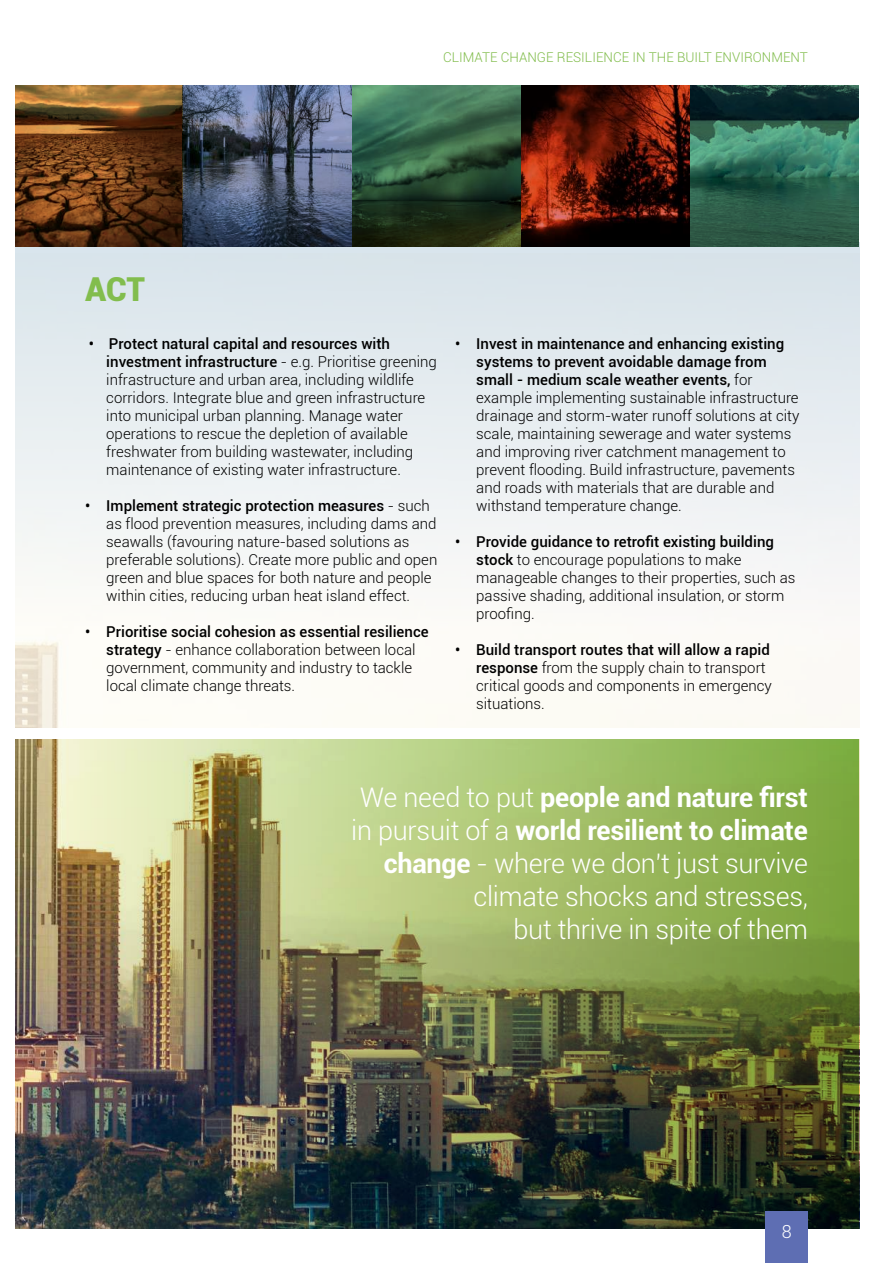
<style>
.page{position:relative;width:893px;height:1263px;background:#fff}
.page>*{position:absolute;margin:0;border:0;box-sizing:border-box;transform-origin:0 0}
.t1{font:900 33px "Roboto";color:#82bd4d}
.t2{font:300 27px/33px "Roboto";letter-spacing:-.01em;color:#fff;text-align:right}
.t3{font:300 18px "Roboto";color:#fff}
.t4{font:300 15px/18px "Roboto";color:#000}
.t5{font:300 13.5px "Roboto";color:#82bd4d}
.s1{font-weight:500}
.s2{font-weight:700}
</style>
<div class="page">
<div style="left:2px;top:234px;width:865px;height:499px;background:linear-gradient(to bottom,#dce6ee,#fffdf8)"></div>
<img style="left:15px;top:739px;width:844px;height:490px">
<div style="left:765px;top:1211px;width:43px;height:52px;background:#5e6eb3"></div>
<div style="left:0;top:728px;width:893px;height:10px;background:#fff"></div>
<svg style="left:690px;top:85px;width:169px;height:162px;background:#2a5c4d"></svg>
<svg style="left:521px;top:85px;width:169px;height:162px;background:#501408"></svg>
<svg style="left:352px;top:85px;width:169px;height:162px;background:#2f5238"></svg>
<svg style="left:183px;top:85px;width:169px;height:162px;background:#4c5770"></svg>
<svg style="left:14px;top:85px;width:169px;height:162px;background:#663e1b"></svg>
<div style="left:0;top:0;width:14px;height:1263px;background:#fff"></div>
<h1 class="t1" style="left:85px;top:266px;width:62px">ACT</h1>
<p class="t5" style="left:443px;top:48px;width:366px">CLIMATE CHANGE RESILIENCE IN THE BUILT ENVIRONMENT</p>
<p class="t4" style="left:106px;top:334px;width:332px;text-indent:-18px"><span class="s1">• Protect natural capital and resources with investment infrastructure</span> - e.g. Prioritise greening infrastructure and urban area, including wildlife corridors. Integrate blue and green infrastructure into municipal urban planning. Manage water operations to rescue the depletion of available freshwater from building wastewater, including maintenance of existing water infrastructure.</p>
<p class="t4" style="left:106px;top:496px;width:333px;text-indent:-21px"><span class="s1">• Implement strategic protection measures</span> - such as flood prevention measures, including dams and seawalls (favouring nature-based solutions as preferable solutions). Create more public and open green and blue spaces for both nature and people within cities, reducing urban heat island effect.</p>
<p class="t4" style="left:106px;top:622px;width:324px;text-indent:-21px"><span class="s1">• Prioritise social cohesion as essential resilience strategy</span> - enhance collaboration between local government, community and industry to tackle local climate change threats.</p>
<p class="t4" style="left:476px;top:334px;width:325px;text-indent:-21px"><span class="s1">• Invest in maintenance and enhancing existing systems to prevent avoidable damage from small - medium scale weather events,</span> for example implementing sustainable infrastructure drainage and storm-water runoff solutions at city scale, maintaining sewerage and water systems and improving river catchment management to prevent flooding. Build infrastructure, pavements and roads with materials that are durable and withstand temperature change.</p>
<p class="t4" style="left:476px;top:532px;width:321px;text-indent:-21px"><span class="s1">• Provide guidance to retrofit existing building stock</span> to encourage populations to make manageable changes to their properties, such as passive shading, additional insulation, or storm proofing.</p>
<p class="t4" style="left:476px;top:640px;width:297px;text-indent:-21px"><span class="s1">• Build transport routes that will allow a rapid response</span> from the supply chain to transport critical goods and components in emergency situations.</p>
<h2 class="t2" style="left:351px;top:780px;width:458px">We need to put <span class="s2">people and nature first </span>in pursuit of a <span class="s2">world resilient to climate change</span> - where we don’t just survive climate shocks and stresses,<br>but thrive in spite of them</h2>
<p class="t3" style="left:782px;top:1219px;width:11px">8</p>
</div>
